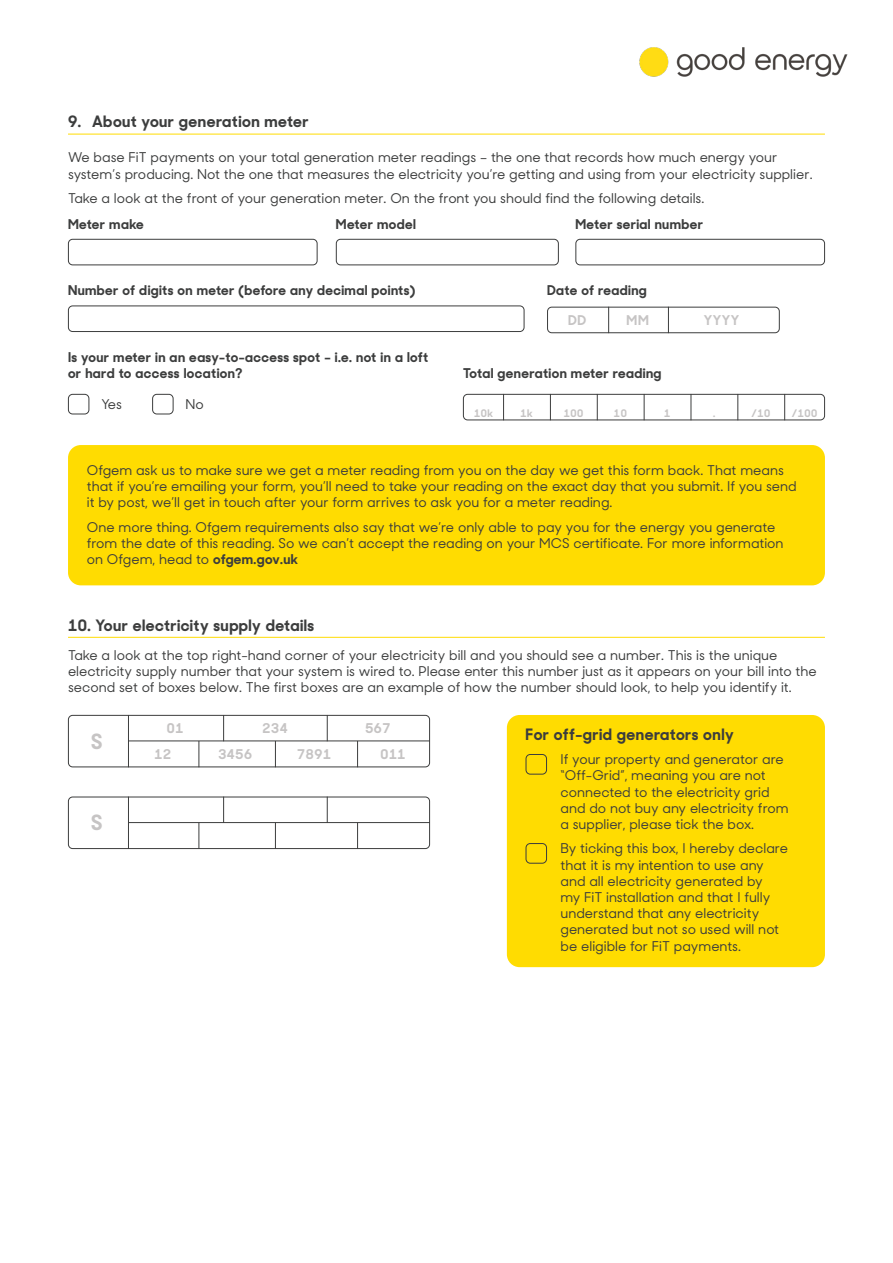
<style>
.page{position:relative;width:893px;height:1263px;background:#fff}
.page>*{position:absolute;margin:0;border:0;box-sizing:border-box;transform-origin:0 0}
.t1{font:700 21px "Sharp Sans Display No 2";color:#c6c4c4}
.t2{font:700 15.75px "Sharp Sans Display No 2";letter-spacing:.03em;color:#3c3d3d}
.t3{font:500 13.5px/16.2px "Sharp Sans Display No 2";color:#3c3d3d}
.t4{font:700 13.5px/16.2px "Sharp Sans Display No 2";letter-spacing:.03em;color:#3c3d3d}
.t5{font:700 13.5px "Sharp Sans Display No 2";letter-spacing:.05em;color:#c6c4c4}
.t6{font:700 10.5px "Sharp Sans Display No 2";letter-spacing:.05em;color:#c6c4c4}
.s1{font-weight:700}
</style>
<div class="page">
<img style="left:639px;top:47px;width:209px;height:30px">
<hr style="left:68px;top:134px;width:757px;height:1px;background:#ffdc01">
<div style="left:463px;top:394px;width:362px;height:26px;border:1px solid #3c3d3d;border-radius:4px"></div>
<svg style="left:503px;top:394px;width:1px;height:26px"></svg>
<svg style="left:550px;top:394px;width:1px;height:26px"></svg>
<svg style="left:597px;top:394px;width:1px;height:26px"></svg>
<svg style="left:644px;top:394px;width:1px;height:26px"></svg>
<svg style="left:691px;top:394px;width:1px;height:26px"></svg>
<svg style="left:737px;top:394px;width:1px;height:26px"></svg>
<svg style="left:784px;top:394px;width:1px;height:26px"></svg>
<div style="left:547px;top:307px;width:233px;height:26px;border:1px solid #3c3d3d;border-radius:4px"></div>
<svg style="left:608px;top:307px;width:1px;height:26px"></svg>
<svg style="left:668px;top:307px;width:1px;height:26px"></svg>
<div style="left:336px;top:239px;width:223px;height:26px;border:1px solid #3c3d3d;border-radius:4px"></div>
<div style="left:68px;top:239px;width:249px;height:26px;border:1px solid #3c3d3d;border-radius:4px"></div>
<div style="left:68px;top:306px;width:456px;height:26px;border:1px solid #3c3d3d;border-radius:4px"></div>
<div style="left:575px;top:239px;width:250px;height:26px;border:1px solid #3c3d3d;border-radius:4px"></div>
<div style="left:68px;top:394px;width:21px;height:20px;border:1px solid #3c3d3d;border-radius:4px"></div>
<div style="left:152px;top:394px;width:21px;height:20px;border:1px solid #3c3d3d;border-radius:4px"></div>
<div style="left:68px;top:445px;width:757px;height:140px;background:#ffdc01;border-radius:13px"></div>
<hr style="left:68px;top:637px;width:757px;height:1px;background:#ffdc01">
<div style="left:68px;top:715px;width:362px;height:52px;border:1px solid #3c3d3d;border-radius:4px"></div>
<div style="left:68px;top:797px;width:362px;height:52px;border:1px solid #3c3d3d;border-radius:4px"></div>
<hr style="left:128px;top:715px;width:1px;height:52px;background:#3c3d3d">
<hr style="left:128px;top:797px;width:1px;height:52px;background:#3c3d3d">
<svg style="left:223px;top:715px;width:1px;height:25px"></svg>
<svg style="left:223px;top:797px;width:1px;height:25px"></svg>
<svg style="left:199px;top:741px;width:1px;height:26px"></svg>
<svg style="left:199px;top:823px;width:1px;height:26px"></svg>
<svg style="left:275px;top:741px;width:1px;height:26px"></svg>
<svg style="left:275px;top:823px;width:1px;height:26px"></svg>
<svg style="left:357px;top:741px;width:1px;height:26px"></svg>
<svg style="left:357px;top:823px;width:1px;height:26px"></svg>
<svg style="left:327px;top:715px;width:1px;height:25px"></svg>
<svg style="left:327px;top:797px;width:1px;height:25px"></svg>
<hr style="left:129px;top:740px;width:301px;height:1px;background:#3c3d3d">
<hr style="left:129px;top:822px;width:301px;height:1px;background:#3c3d3d">
<div style="left:507px;top:715px;width:318px;height:252px;background:#ffdc01;border-radius:13px"></div>
<div style="left:526px;top:754px;width:21px;height:20px;border:1px solid #3c3d3d;border-radius:4px"></div>
<div style="left:526px;top:843px;width:21px;height:20px;border:1px solid #3c3d3d;border-radius:4px"></div>
<p class="t2" style="left:68px;top:108px;width:242px">9. About your generation meter</p>
<p class="t3" style="left:68px;top:148px;width:746px">We base FiT payments on your total generation meter readings – the one that records how much energy your system’s producing. Not the one that measures the electricity you’re getting and using from your electricity supplier.</p>
<p class="t3" style="left:68px;top:189px;width:638px">Take a look at the front of your generation meter. On the front you should find the following details.</p>
<p class="t4" style="left:68px;top:214px;width:77px">Meter make</p>
<p class="t4" style="left:336px;top:214px;width:82px">Meter model</p>
<p class="t4" style="left:575px;top:214px;width:129px">Meter serial number</p>
<p class="t4" style="left:68px;top:281px;width:349px">Number of digits on meter (before any decimal points)</p>
<p class="t4" style="left:68px;top:347px;width:362px">Is your meter in an easy-to-access spot – i.e. not in a loft or hard to access location?</p>
<p class="t3" style="left:101px;top:395px;width:22px">Yes</p>
<p class="t3" style="left:186px;top:395px;width:20px">No</p>
<p class="t4" style="left:547px;top:281px;width:101px">Date of reading</p>
<p class="t5" style="left:568px;top:309px;width:20px">DD</p>
<p class="t5" style="left:627px;top:309px;width:24px">MM</p>
<p class="t5" style="left:704px;top:309px;width:37px">YYYY</p>
<p class="t4" style="left:463px;top:364px;width:200px">Total generation meter reading</p>
<p class="t6" style="left:474px;top:404px;width:21px">10k</p>
<p class="t6" style="left:520px;top:404px;width:14px">1k</p>
<p class="t6" style="left:564px;top:404px;width:21px">100</p>
<p class="t6" style="left:614px;top:404px;width:14px">10</p>
<p class="t6" style="left:664px;top:404px;width:8px">1</p>
<p class="t6" style="left:713px;top:404px;width:4px">.</p>
<p class="t6" style="left:752px;top:404px;width:20px">/10</p>
<p class="t6" style="left:792px;top:404px;width:27px">/100</p>
<p class="t3" style="left:87px;top:460px;width:711px">Ofgem ask us to make sure we get a meter reading from you on the day we get this form back. That means that if you’re emailing your form, you’ll need to take your reading on the exact day that you submit. If you send it by post, we’ll get in touch after your form arrives to ask you for a meter reading.</p>
<p class="t3" style="left:87px;top:517px;width:698px">One more thing. Ofgem requirements also say that we’re only able to pay you for the energy you generate from the date of this reading. So we can’t accept the reading on your MCS certificate. For more information on Ofgem, head to <span class="s1">ofgem.gov.uk</span></p>
<p class="t2" style="left:68px;top:611px;width:248px">10. Your electricity supply details</p>
<p class="t3" style="left:68px;top:645px;width:750px">Take a look at the top right-hand corner of your electricity bill and you should see a number. This is the unique electricity supply number that your system is wired to. Please enter this number just as it appears on your bill into the second set of boxes below. The first boxes are an example of how the number should look, to help you identify it.</p>
<p class="t1" style="left:91px;top:724px;width:13px">S</p>
<p class="t1" style="left:91px;top:804px;width:13px">S</p>
<p class="t5" style="left:167px;top:717px;width:18px">01</p>
<p class="t5" style="left:262px;top:717px;width:27px">234</p>
<p class="t5" style="left:365px;top:717px;width:27px">567</p>
<p class="t5" style="left:155px;top:743px;width:18px">12</p>
<p class="t5" style="left:218px;top:743px;width:35px">3456</p>
<p class="t5" style="left:297px;top:743px;width:35px">7891</p>
<p class="t5" style="left:380px;top:743px;width:27px">011</p>
<p class="t2" style="left:526px;top:721px;width:210px">For off-grid generators only</p>
<p class="t3" style="left:560px;top:750px;width:230px">If your property and generator are “Off-Grid”, meaning you are not connected to the electricity grid and do not buy any electricity from a supplier, please tick the box.</p>
<p class="t3" style="left:560px;top:839px;width:229px">By ticking this box, I hereby declare that it is my intention to use any and all electricity generated by<br>my FiT installation and that I fully understand that any electricity generated but not so used will not be eligible for FiT payments.</p>
</div>
